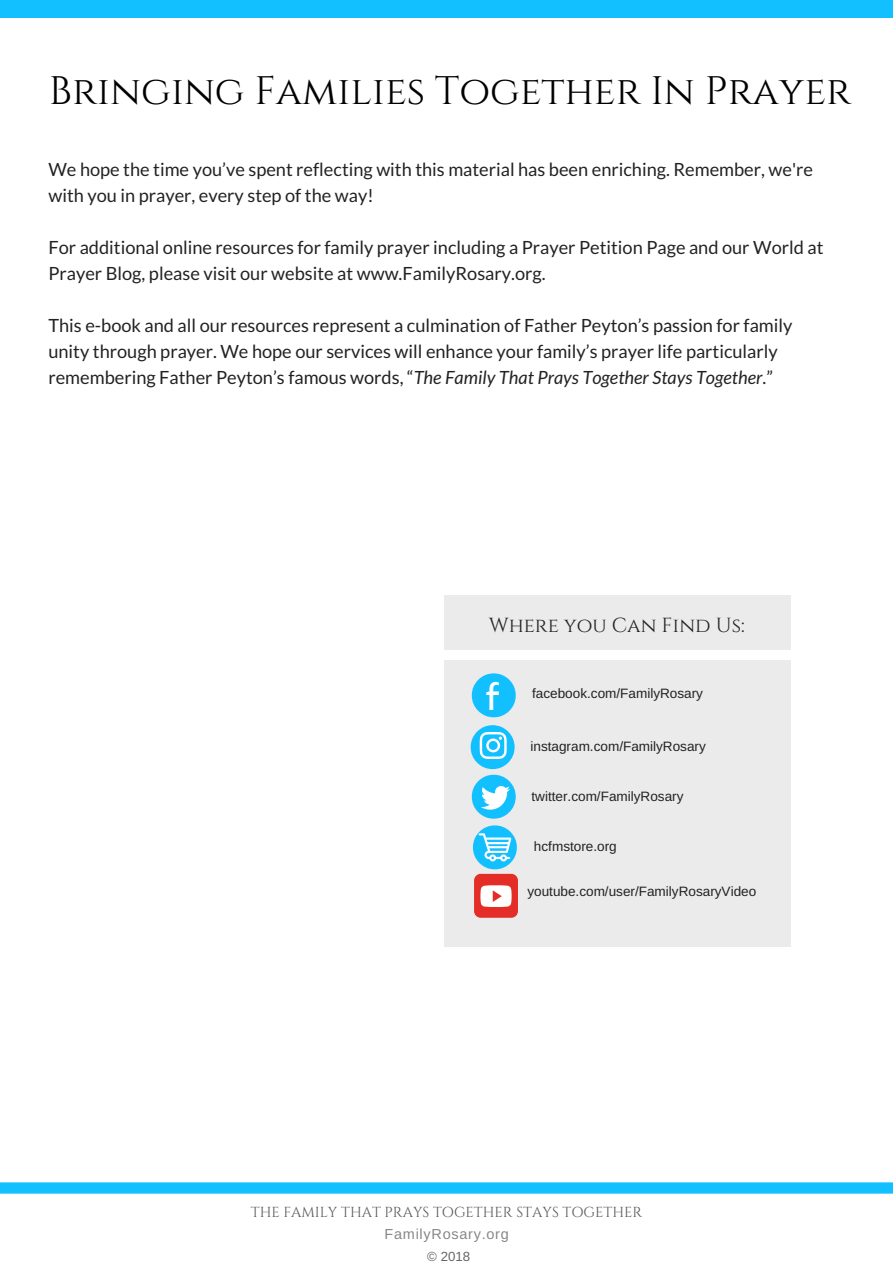
<style>
.page{position:relative;width:893px;height:1263px;background:#fff}
.page>*{position:absolute;margin:0;border:0;box-sizing:border-box;transform-origin:0 0}
.t1{font:39.75px "Cinzel";color:#000}
.t2{font:38.25px "Kollektif";color:#fff}
.t3{font:20.4px "Cinzel";color:#222}
.t4{font:18.15px/26px "Lato";color:#222}
.t5{font:14.4px "Cinzel";color:#5b5657}
.t6{font:14.4px "Arimo";letter-spacing:.05em;color:#878787}
.t7{font:13.5px "Arimo";color:#222}
.t8{font:13.2px "Arimo";color:#666}
.s1{font-style:italic}
</style>
<div class="page">
<div style="left:0;top:1182px;width:893px;height:12px;background:#13c0ff"></div>
<div style="left:0;top:0;width:893px;height:18px;background:#13c0ff"></div>
<div style="left:444px;top:596px;width:346px;height:351px;background:#ebebeb"></div>
<svg style="left:472px;top:673px;width:44px;height:44px"></svg>
<svg style="left:471px;top:725px;width:44px;height:44px"></svg>
<svg style="left:472px;top:775px;width:44px;height:44px"></svg>
<svg style="left:473px;top:825px;width:44px;height:44px"></svg>
<div style="left:474px;top:874px;width:44px;height:44px;background:#e52d27;border-radius:7px"></div>
<svg style="left:480px;top:885px;width:32px;height:22px"></svg>
<div style="left:434px;top:651px;width:369px;height:9px;background:#fff"></div>
<h1 class="t1" style="left:49px;top:65px;width:804px">Bringing Families Together In Prayer</h1>
<p class="t4" style="left:48px;top:156px;width:766px">We hope the time you’ve spent reflecting with this material has been enriching. Remember, we're with you in prayer, every step of the way!</p>
<p class="t4" style="left:48px;top:234px;width:777px">For additional online resources for family prayer including a Prayer Petition Page and our World at<br>Prayer Blog, please visit our website at www.FamilyRosary.org.</p>
<p class="t4" style="left:48px;top:312px;width:746px">This e-book and all our resources represent a culmination of Father Peyton’s passion for family unity through prayer. We hope our services will enhance your family’s prayer life particularly remembering Father Peyton’s famous words, “<span class="s1">The Family That Prays Together Stays Together</span>.”</p>
<p class="t3" style="left:489px;top:612px;width:257px">Where you Can Find Us:</p>
<h2 class="t2" style="left:485px;top:679px;width:16px">f</h2>
<p class="t7" style="left:532px;top:686px;width:172px">facebook.com/FamilyRosary</p>
<p class="t7" style="left:530px;top:739px;width:177px">instagram.com/FamilyRosary</p>
<p class="t7" style="left:531px;top:788px;width:154px">twitter.com/FamilyRosary</p>
<p class="t7" style="left:534px;top:839px;width:84px">hcfmstore.org</p>
<p class="t7" style="left:527px;top:884px;width:230px">youtube.com/user/FamilyRosaryVideo</p>
<p class="t5" style="left:251px;top:1203px;width:393px">THE FAMILY THAT PRAYS TOGETHER STAYS TOGETHER</p>
<p class="t6" style="left:385px;top:1226px;width:126px">FamilyRosary.org</p>
<p class="t8" style="left:427px;top:1249px;width:44px">© 2018</p>
</div>
